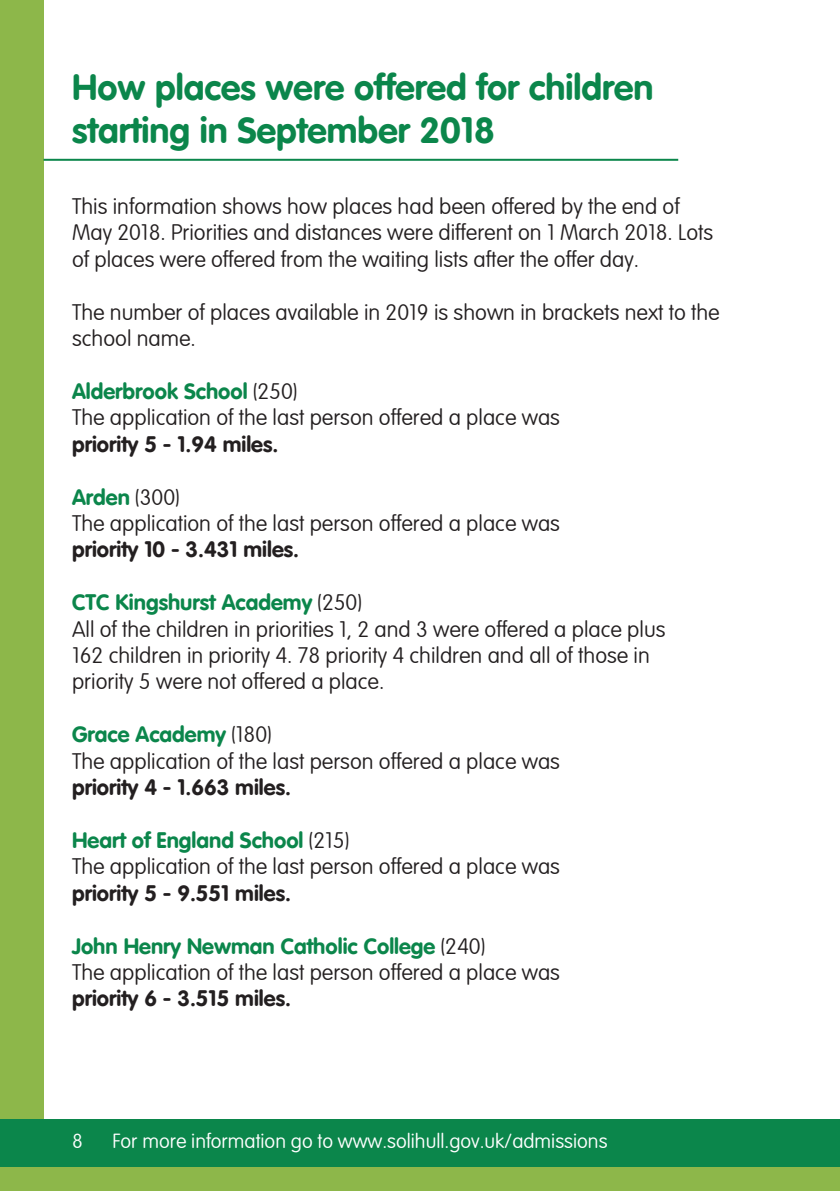
<style>
.page{position:relative;width:840px;height:1191px;background:#fff}
.page>*{position:absolute;margin:0;border:0;box-sizing:border-box;transform-origin:0 0}
.t1{font:36px/43.2px "VAG Rounded Bold";color:#0b864b}
.t2{font:100 22px/26.4px "VAG Rounded";color:#231f20}
.t3{font:22px "VAG Rounded Bold";color:#0b864b}
.t4{font:22px "VAG Rounded Bold";color:#231f20}
.t5{font:100 20px "VAG Rounded";color:#fff}
.s1{font-family:"VAG Rounded";font-weight:100;color:#231f20}
</style>
<div class="page">
<div style="left:0;top:0;width:43px;height:1191px;background:#8db74a"></div>
<div style="left:0;top:1151px;width:839px;height:40px;background:#8db74a"></div>
<div style="left:0;top:1119px;width:839px;height:47px;background:#0b864b"></div>
<hr style="left:43px;top:159px;width:634px;height:2px;background:#0b864b">
<h1 class="t1" style="left:72px;top:65px;width:582px">How places were offered for children starting in September 2018</h1>
<p class="t2" style="left:72px;top:194px;width:642px">This information shows how places had been offered by the end of<br>May 2018. Priorities and distances were different on 1 March 2018. Lots of places were offered from the waiting lists after the offer day.</p>
<p class="t2" style="left:72px;top:299px;width:648px">The number of places available in 2019 is shown in brackets next to the school name.</p>
<p class="t3" style="left:72px;top:378px;width:227px">Alderbrook School <span class="s1">(250)</span></p>
<p class="t2" style="left:72px;top:405px;width:489px">The application of the last person offered a place was</p>
<p class="t4" style="left:72px;top:431px;width:208px">priority 5 - 1.94 miles.</p>
<p class="t3" style="left:72px;top:484px;width:109px">Arden <span class="s1">(300)</span></p>
<p class="t2" style="left:72px;top:511px;width:489px">The application of the last person offered a place was</p>
<p class="t4" style="left:72px;top:537px;width:228px">priority 10 - 3.431 miles.</p>
<p class="t3" style="left:72px;top:589px;width:291px">CTC Kingshurst Academy <span class="s1">(250)</span></p>
<p class="t2" style="left:72px;top:616px;width:594px">All of the children in priorities 1, 2 and 3 were offered a place plus<br>162 children in priority 4. 78 priority 4 children and all of those in priority 5 were not offered a place.</p>
<p class="t3" style="left:72px;top:721px;width:201px">Grace Academy <span class="s1">(180)</span></p>
<p class="t2" style="left:72px;top:748px;width:489px">The application of the last person offered a place was</p>
<p class="t4" style="left:72px;top:774px;width:220px">priority 4 - 1.663 miles.</p>
<p class="t3" style="left:72px;top:827px;width:278px">Heart of England School <span class="s1">(215)</span></p>
<p class="t2" style="left:72px;top:854px;width:489px">The application of the last person offered a place was</p>
<p class="t4" style="left:72px;top:880px;width:220px">priority 5 - 9.551 miles.</p>
<p class="t3" style="left:72px;top:933px;width:414px">John Henry Newman Catholic College <span class="s1">(240)</span></p>
<p class="t2" style="left:72px;top:959px;width:489px">The application of the last person offered a place was</p>
<p class="t4" style="left:72px;top:985px;width:220px">priority 6 - 3.515 miles.</p>
<p class="t5" style="left:72px;top:1129px;width:12px">8</p>
<p class="t5" style="left:112px;top:1129px;width:496px">For more information go to www.solihull.gov.uk/admissions</p>
</div>
